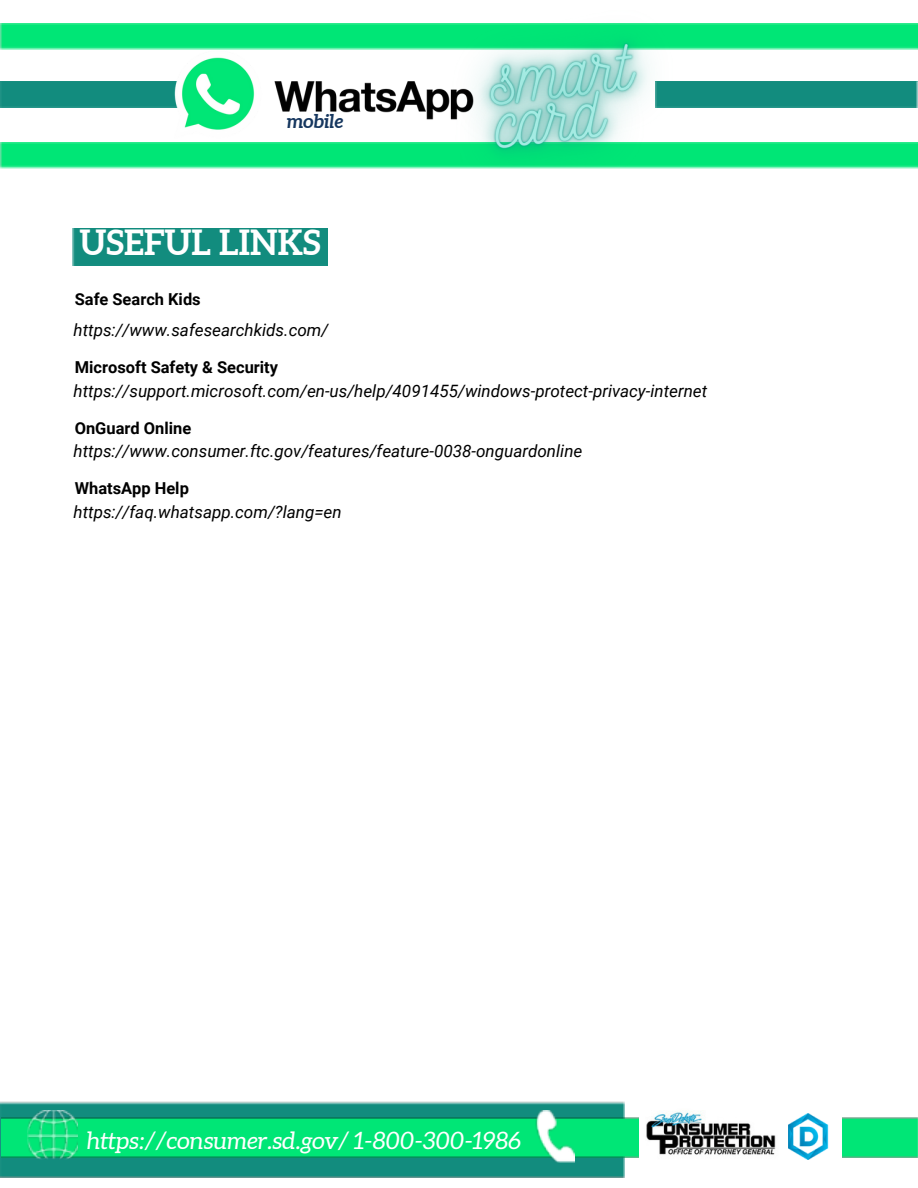
<style>
.page{position:relative;width:918px;height:1188px;background:#fff}
.page>*{position:absolute;margin:0;border:0;box-sizing:border-box;transform-origin:0 0}
.t1{font:700 34.65px "Aleo";color:#fff}
.t2{font:italic 23.85px "Aleo";color:#fff}
.t3{font:italic 700 19.2px "Aleo";color:#16375f}
.t4{font:italic 16.95px "Roboto";color:#000}
.t5{font:700 16.5px "Roboto";color:#000}
</style>
<div class="page">
<img style="left:0;top:24px;width:918px;height:26px">
<img style="left:0;top:143px;width:918px;height:25px">
<img style="left:390px;top:23px;width:342px;height:146px">
<img style="left:0;top:81px;width:167px;height:27px">
<img style="left:704px;top:81px;width:214px;height:27px">
<img style="left:167px;top:45px;width:228px;height:99px">
<img style="left:395px;top:23px;width:309px;height:145px">
<img style="left:0;top:1101px;width:624px;height:77px">
<img style="left:1px;top:1117px;width:917px;height:41px">
<div style="left:72px;top:228px;width:255px;height:37px;background:#128c7e"></div>
<img style="left:640px;top:1111px;width:144px;height:47px">
<img style="left:784px;top:1113px;width:58px;height:45px">
<img style="left:788px;top:1114px;width:42px;height:46px">
<img style="left:27px;top:1110px;width:51px;height:50px">
<img style="left:536px;top:1110px;width:39px;height:53px">
<p class="t3" style="left:287px;top:110px;width:58px">mobile</p>
<p class="t1" style="left:80px;top:222px;width:243px">USEFUL LINKS</p>
<p class="t5" style="left:75px;top:289px;width:127px">Safe Search Kids</p>
<p class="t4" style="left:74px;top:320px;width:256px">https://www.safesearchkids.com/</p>
<p class="t5" style="left:75px;top:358px;width:205px">Microsoft Safety &amp; Security</p>
<p class="t4" style="left:74px;top:381px;width:635px">https://support.microsoft.com/en-us/help/4091455/windows-protect-privacy-internet</p>
<p class="t5" style="left:75px;top:418px;width:118px">OnGuard Online</p>
<p class="t4" style="left:74px;top:442px;width:510px">https://www.consumer.ftc.gov/features/feature-0038-onguardonline</p>
<p class="t5" style="left:75px;top:479px;width:116px">WhatsApp Help</p>
<p class="t4" style="left:74px;top:502px;width:270px">https://faq.whatsapp.com/?lang=en</p>
<p class="t2" style="left:87px;top:1127px;width:436px">https://consumer.sd.gov/ 1-800-300-1986</p>
</div>
